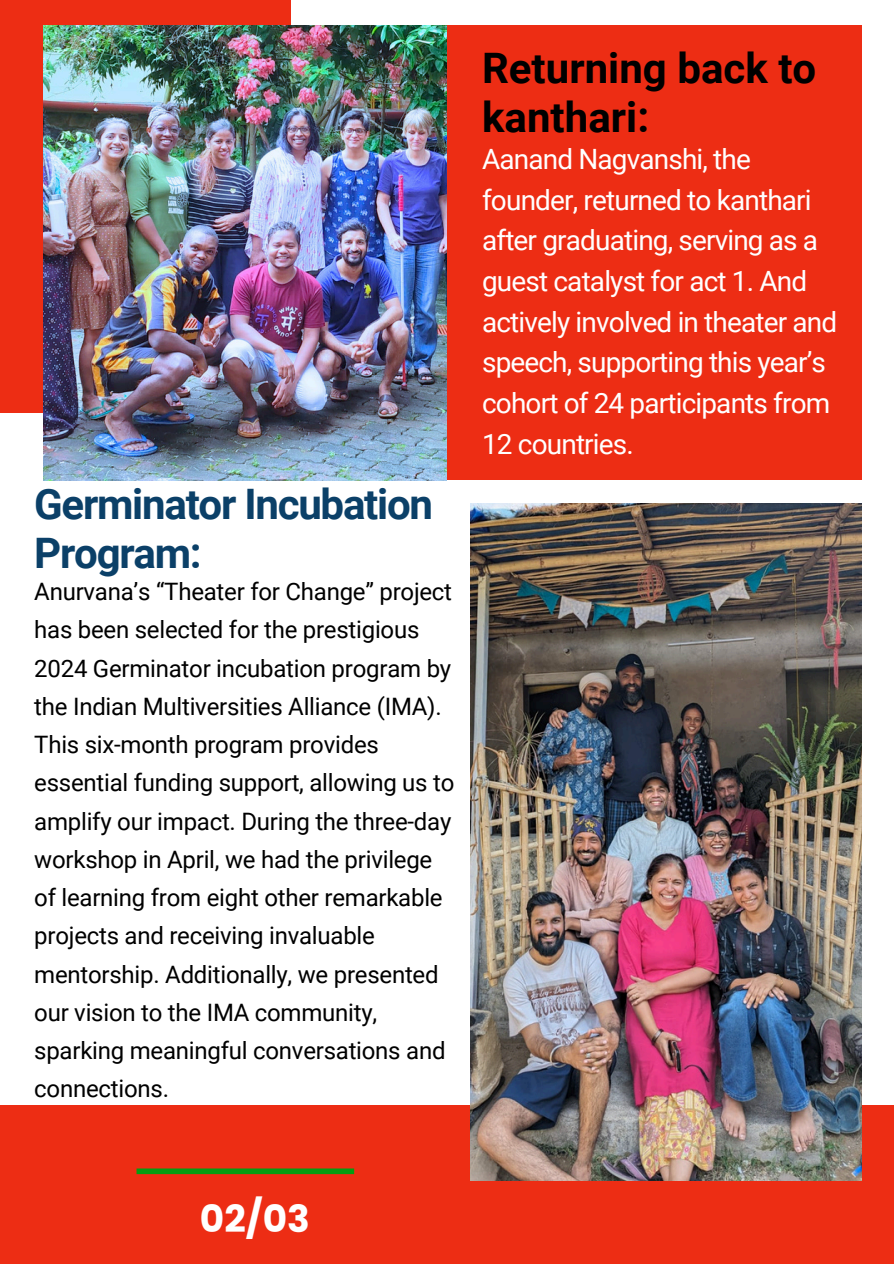
<style>
.page{position:relative;width:894px;height:1264px;background:#fff}
.page>*{position:absolute;margin:0;border:0;box-sizing:border-box;transform-origin:0 0}
.t1{font:700 42px/49.5px "Roboto";letter-spacing:-.03em;color:#0b4068}
.t2{font:700 42px/49.5px "Roboto";color:#000}
.t3{font:700 37.5px "Poppins";color:#fff}
.t4{font:27.9px/40.7px "Roboto";letter-spacing:-.03em;color:#fff}
.t5{font:24px/38.2px "Roboto";letter-spacing:-.01em;color:#000}
</style>
<div class="page">
<div style="left:446px;top:26px;width:415px;height:453px;background:#ed2d14"></div>
<div style="left:0;top:0;width:290px;height:413px;background:#ed2d14"></div>
<div style="left:0;top:1104px;width:893px;height:159px;background:#ed2d14"></div>
<div style="left:136px;top:1168px;width:218px;height:6px;background:#049c12"></div>
<img style="left:44px;top:26px;width:403px;height:454px">
<img style="left:471px;top:503px;width:390px;height:677px">
<p class="t1" style="left:34px;top:479px;width:400px">Germinator Incubation<br>Program:</p>
<h2 class="t5" style="left:34px;top:572px;width:421px">Anurvana’s “Theater for Change” project has been selected for the prestigious 2024 Germinator incubation program by the Indian Multiversities Alliance (IMA).<br>This six-month program provides essential funding support, allowing us to amplify our impact. During the three-day workshop in April, we had the privilege of learning from eight other remarkable projects and receiving invaluable mentorship. Additionally, we presented our vision to the IMA community, sparking meaningful conversations and connections.</h2>
<h1 class="t2" style="left:482px;top:43px;width:335px">Returning back to kanthari:</h1>
<p class="t4" style="left:482px;top:139px;width:356px">Aanand Nagvanshi, the founder, returned to kanthari after graduating, serving as a guest catalyst for act 1. And actively involved in theater and speech, supporting this year’s cohort of 24 participants from<br>12 countries.</p>
<h3 class="t3" style="left:200px;top:1192px;width:111px">02/03</h3>
</div>
